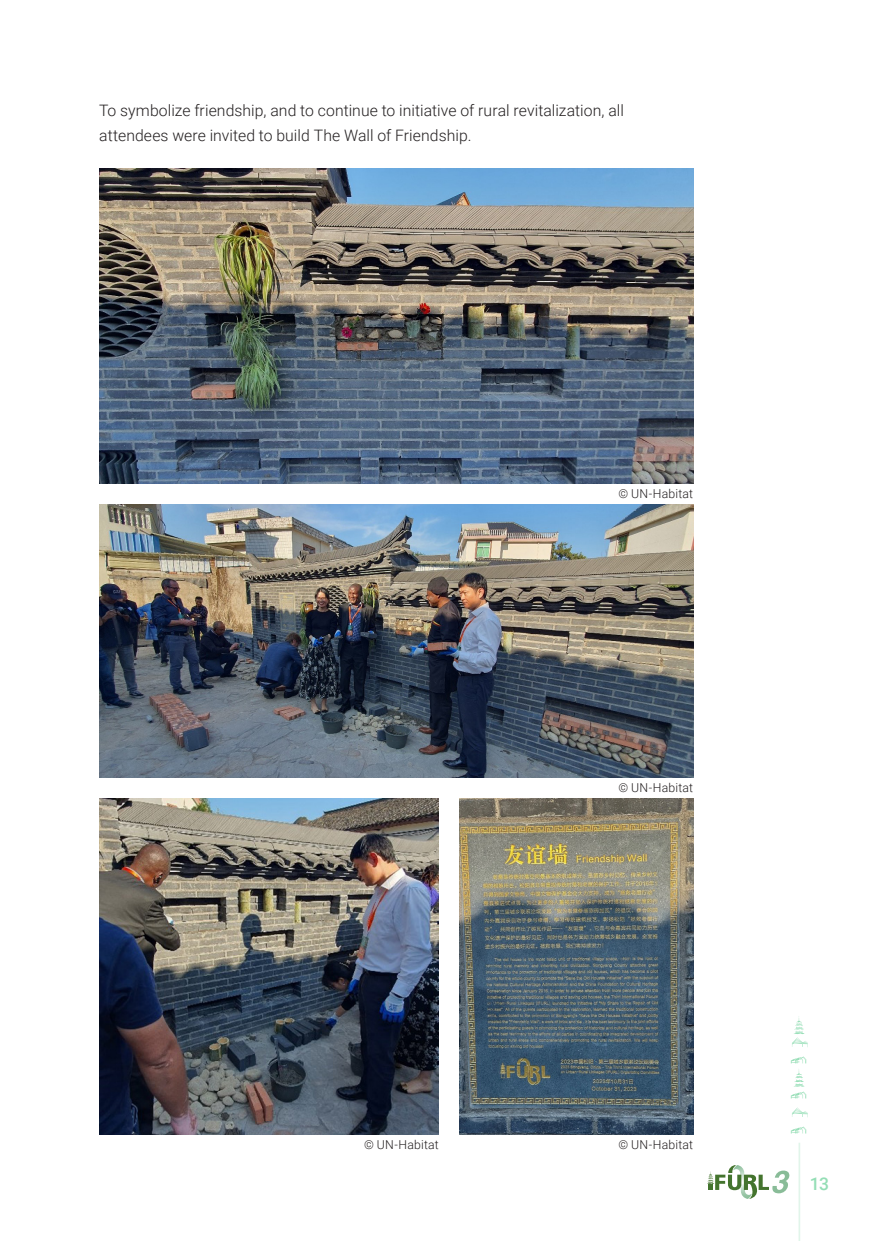
<style>
.page{position:relative;width:874px;height:1241px;background:#fff}
.page>*{position:absolute;margin:0;border:0;box-sizing:border-box;transform-origin:0 0}
.t1{font:500 17.5px "Roboto";color:#66d096}
.t2{font:300 15.75px/24.5px "Roboto";letter-spacing:.005em;color:#231f20}
.t3{font:300 12.25px "Roboto";letter-spacing:.015em;color:#231f20}
</style>
<div class="page">
<hr style="left:798px;top:1142px;width:1px;height:98px;background:#00b050">
<svg style="left:790px;top:1126px;width:16px;height:7px"></svg>
<svg style="left:790px;top:1056px;width:16px;height:42px"></svg>
<svg style="left:792px;top:1107px;width:15px;height:10px"></svg>
<svg style="left:792px;top:1016px;width:15px;height:31px"></svg>
<svg style="left:707px;top:1165px;width:82px;height:33px"></svg>
<img style="left:99px;top:168px;width:593px;height:315px">
<img style="left:99px;top:504px;width:593px;height:273px">
<img style="left:99px;top:798px;width:339px;height:336px">
<img style="left:459px;top:798px;width:233px;height:336px">
<p class="t2" style="left:99px;top:98px;width:526px">To symbolize friendship, and to continue to initiative of rural revitalization, all attendees were invited to build The Wall of Friendship.</p>
<p class="t3" style="left:618px;top:485px;width:76px">© UN-Habitat</p>
<p class="t3" style="left:618px;top:779px;width:76px">© UN-Habitat</p>
<p class="t3" style="left:364px;top:1136px;width:76px">© UN-Habitat</p>
<p class="t3" style="left:618px;top:1136px;width:76px">© UN-Habitat</p>
<p class="t1" style="left:808px;top:1171px;width:21px">13</p>
</div>
